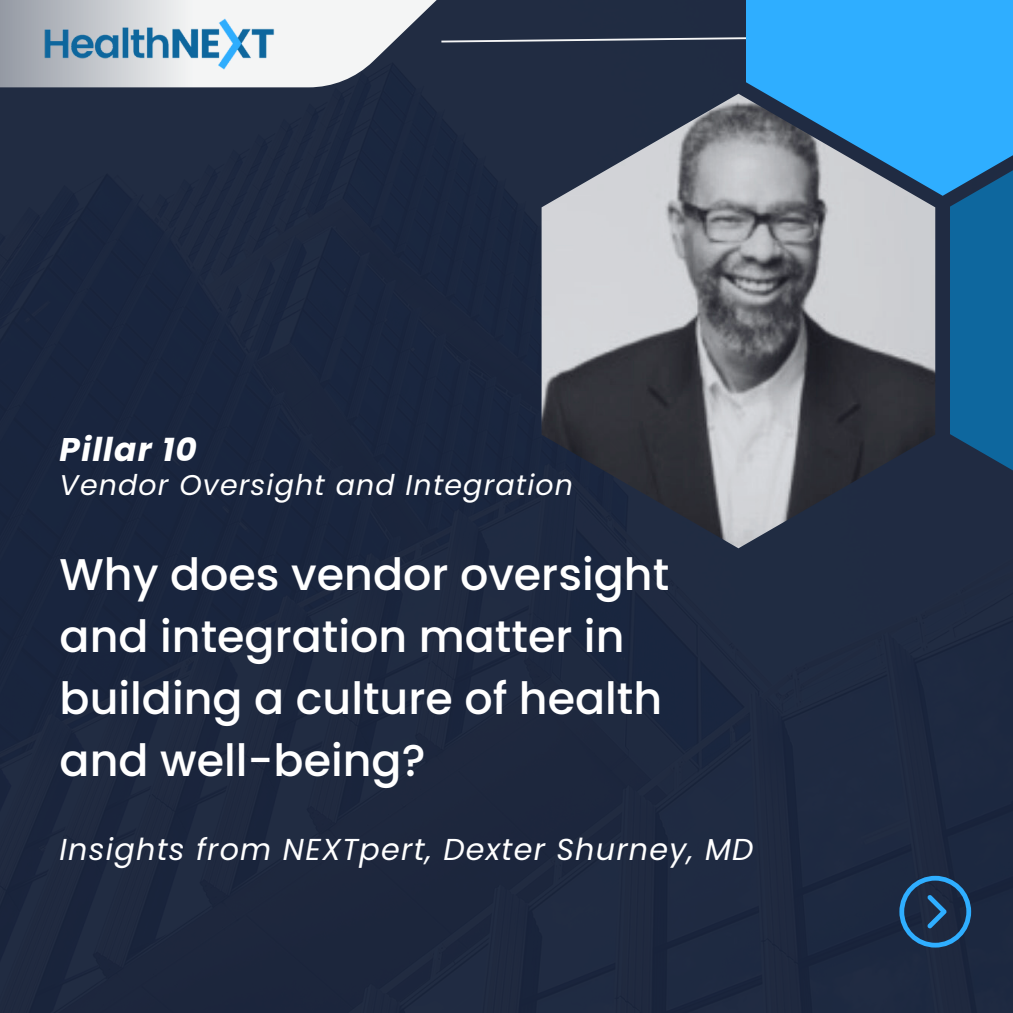
<style>
.page{position:relative;width:1013px;height:1013px;background:#fff}
.page>*{position:absolute;margin:0;border:0;box-sizing:border-box;transform-origin:0 0}
.t1{font:500 44.38px/61.9px "Poppins";color:#fff}
.t2{font:italic 700 32.75px "Poppins";letter-spacing:.04em;color:#fff}
.t3{font:italic 30.25px "Poppins";letter-spacing:.04em;color:#fff}
.t4{font:italic 28.5px "Poppins";letter-spacing:.04em;color:#fff}
</style>
<div class="page">
<div style="left:0;top:87px;width:1012px;height:925px;background:#1d283f"></div>
<img style="left:541px;top:94px;width:394px;height:454px">
<svg style="left:745px;top:87px;width:267px;height:109px;background:#5798c5"></svg>
<svg style="left:949px;top:93px;width:63px;height:454px;background:#196193"></svg>
<svg style="left:0;top:0;width:1012px;height:87px"></svg>
<img style="left:43px;top:0;width:231px;height:98px">
<svg style="left:899px;top:875px;width:72px;height:72px;background:#21466b"></svg>
<p class="t2" style="left:60px;top:426px;width:139px">Pillar 10</p>
<p class="t4" style="left:60px;top:465px;width:515px">Vendor Oversight and Integration</p>
<p class="t1" style="left:60px;top:543px;width:611px">Why does vendor oversight and integration matter in building a culture of health and well-being?</p>
<p class="t3" style="left:60px;top:828px;width:695px">Insights from NEXTpert, Dexter Shurney, MD</p>
</div>
